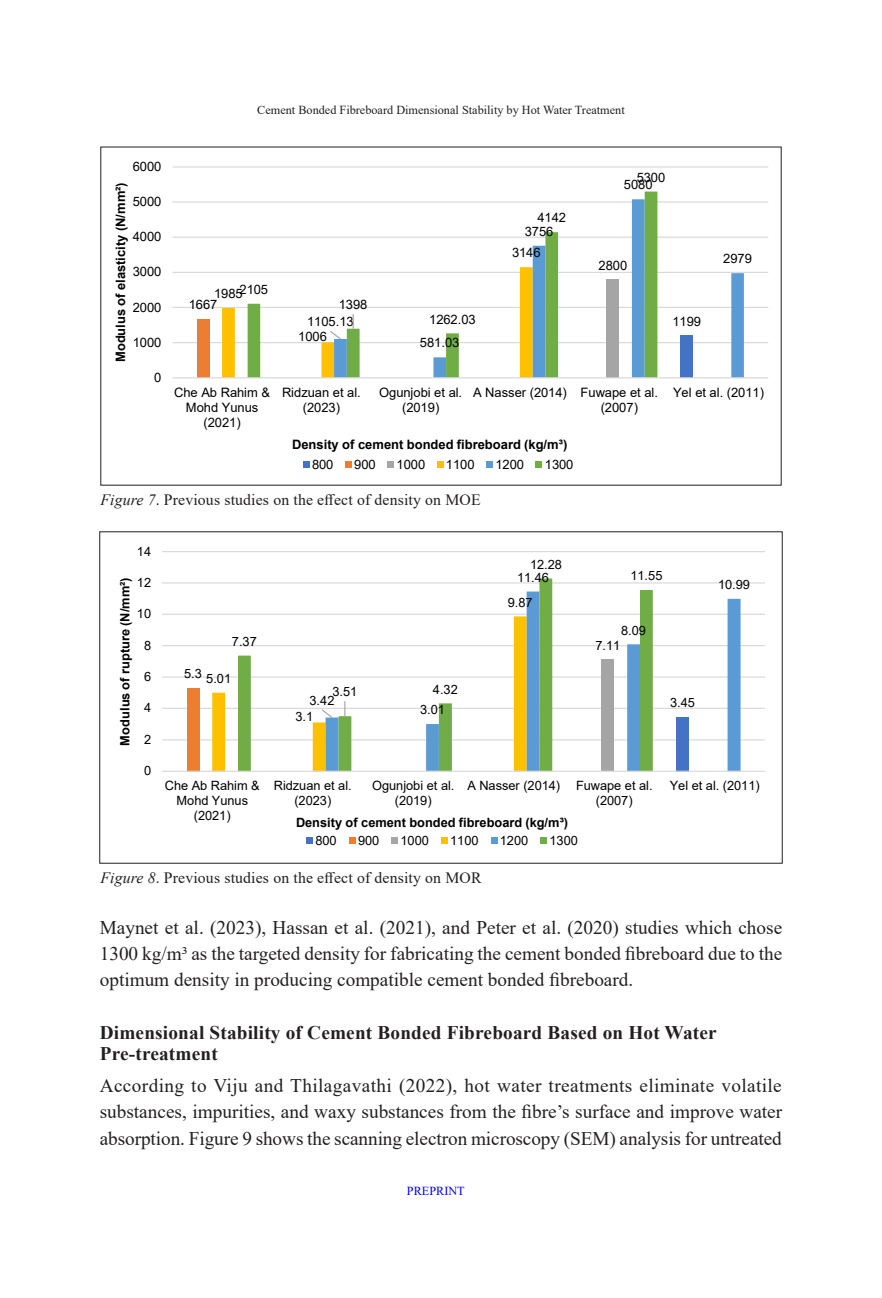
<style>
.page{position:relative;width:882px;height:1298px;background:#fff}
.page>*{position:absolute;margin:0;border:0;box-sizing:border-box;transform-origin:0 0}
.First_para_body_text{font:19.25px/26.2px "Times New Roman";letter-spacing:-.005em;color:#231f20;text-align:justify}
.Last_para_body_text{font:19.25px/26.2px "Times New Roman";color:#231f20;text-align:justify}
.Subhead_2{font:700 19.25px/21px "Times New Roman";letter-spacing:.01em;color:#231f20}
.Body_Table{font:15.75px "Times New Roman";letter-spacing:.01em;color:#231f20}
.t1{font:12.95px/14.9px "Arial";letter-spacing:-.005em;color:#000;text-align:center}
.t2{font:700 12.95px/19.8px "Arial";color:#000}
.t3{font:12.78px/14.7px "Arial";letter-spacing:-.005em;color:#000;text-align:center}
.t4{font:700 12.78px/17.5px "Arial";color:#000}
.t5{font:12.25px "Times New Roman";color:#231f20}
.t6{font:12.25px "Times New Roman";color:#00f}
.s1{font-weight:400}
.s2{font-style:italic}
</style>
<div class="page">
<hr style="left:173px;top:342px;width:595px;height:1px;background:#d9d9d9">
<hr style="left:173px;top:307px;width:595px;height:1px;background:#d9d9d9">
<hr style="left:173px;top:272px;width:595px;height:1px;background:#d9d9d9">
<hr style="left:173px;top:237px;width:595px;height:1px;background:#d9d9d9">
<hr style="left:173px;top:201px;width:595px;height:2px;background:#d9d9d9">
<hr style="left:173px;top:166px;width:595px;height:2px;background:#d9d9d9">
<div style="left:197px;top:319px;width:13px;height:59px;background:#ed7d31"></div>
<svg style="left:657px;top:199px;width:87px;height:178px"></svg>
<svg style="left:248px;top:192px;width:409px;height:185px"></svg>
<hr style="left:173px;top:377px;width:595px;height:1px;background:#d9d9d9">
<svg style="left:222px;top:267px;width:311px;height:111px"></svg>
<div style="left:303px;top:461px;width:6px;height:7px;background:#4472c4"></div>
<div style="left:345px;top:461px;width:7px;height:7px;background:#ed7d31"></div>
<div style="left:387px;top:461px;width:7px;height:7px;background:#a5a5a5"></div>
<div style="left:437px;top:461px;width:6px;height:7px;background:#ffc000"></div>
<div style="left:486px;top:461px;width:7px;height:7px;background:#5b9bd5"></div>
<div style="left:536px;top:461px;width:6px;height:7px;background:#70ad47"></div>
<hr style="left:162px;top:739px;width:603px;height:1px;background:#d9d9d9">
<hr style="left:162px;top:708px;width:603px;height:1px;background:#d9d9d9">
<hr style="left:162px;top:676px;width:603px;height:2px;background:#d9d9d9">
<hr style="left:162px;top:645px;width:603px;height:1px;background:#d9d9d9">
<hr style="left:162px;top:614px;width:603px;height:1px;background:#d9d9d9">
<hr style="left:162px;top:582px;width:603px;height:1px;background:#d9d9d9">
<hr style="left:162px;top:551px;width:603px;height:1px;background:#d9d9d9">
<div style="left:187px;top:688px;width:12px;height:83px;background:#ed7d31"></div>
<svg style="left:212px;top:676px;width:26px;height:95px"></svg>
<svg style="left:653px;top:598px;width:88px;height:173px"></svg>
<svg style="left:238px;top:578px;width:415px;height:193px"></svg>
<hr style="left:162px;top:771px;width:603px;height:1px;background:#d9d9d9">
<svg style="left:320px;top:708px;width:14px;height:11px"></svg>
<svg style="left:344px;top:701px;width:1px;height:15px"></svg>
<div style="left:306px;top:837px;width:7px;height:7px;background:#4472c4"></div>
<div style="left:349px;top:837px;width:6px;height:7px;background:#ed7d31"></div>
<div style="left:392px;top:837px;width:6px;height:7px;background:#a5a5a5"></div>
<div style="left:441px;top:837px;width:7px;height:7px;background:#ffc000"></div>
<div style="left:491px;top:837px;width:6px;height:7px;background:#5b9bd5"></div>
<div style="left:541px;top:837px;width:6px;height:7px;background:#70ad47"></div>
<p class="t5" style="left:257px;top:101px;width:369px">Cement Bonded Fibreboard Dimensional Stability by Hot Water Treatment</p>
<p class="t1" style="left:133px;top:159px;width:30px">6000</p>
<p class="t2" style="left:111px;top:362px;width:182px;rotate:-90deg">Modulus of elasticity (N/mm²)</p>
<p class="t1" style="left:133px;top:194px;width:30px">5000</p>
<p class="t1" style="left:133px;top:229px;width:30px">4000</p>
<p class="t1" style="left:133px;top:264px;width:30px">3000</p>
<p class="t1" style="left:133px;top:299px;width:30px">2000</p>
<p class="t1" style="left:133px;top:335px;width:30px">1000</p>
<p class="t1" style="left:154px;top:370px;width:9px">0</p>
<p class="t1" style="left:240px;top:282px;width:30px">2105</p>
<p class="t1" style="left:214px;top:286px;width:30px">1985</p>
<p class="t1" style="left:189px;top:297px;width:30px">1667</p>
<p class="t1" style="left:339px;top:297px;width:30px">1398</p>
<p class="t1" style="left:307px;top:314px;width:48px">1105.13</p>
<p class="t1" style="left:298px;top:329px;width:30px">1006</p>
<p class="t1" style="left:429px;top:311px;width:48px">1262.03</p>
<p class="t1" style="left:420px;top:335px;width:41px">581.03</p>
<p class="t1" style="left:537px;top:210px;width:30px">4142</p>
<p class="t1" style="left:525px;top:224px;width:30px">3756</p>
<p class="t1" style="left:512px;top:245px;width:30px">3146</p>
<p class="t1" style="left:637px;top:170px;width:30px">5300</p>
<p class="t1" style="left:624px;top:177px;width:30px">5080</p>
<p class="t1" style="left:599px;top:257px;width:30px">2800</p>
<p class="t1" style="left:672px;top:314px;width:30px">1199</p>
<p class="t1" style="left:723px;top:251px;width:30px">2979</p>
<p class="t1" style="left:174px;top:385px;width:98px">Che Ab Rahim &amp;<br>Mohd Yunus (2021)</p>
<p class="t1" style="left:282px;top:385px;width:80px">Ridzuan et al. (2023)</p>
<p class="t1" style="left:379px;top:385px;width:85px">Ogunjobi et al. (2019)</p>
<p class="t1" style="left:601px;top:385px;width:59px;text-align:left;text-indent:-128px">A Nasser (2014) Fuwape et al. (2007)</p>
<p class="t1" style="left:673px;top:385px;width:93px">Yel et al. (2011)</p>
<p class="t2" style="left:312px;top:434px;width:257px;text-indent:-20px">Density of cement bonded fibreboard (kg/m³)<br><span class="s1">800</span></p>
<p class="t1" style="left:354px;top:456px;width:23px">900</p>
<p class="t1" style="left:397px;top:456px;width:30px">1000</p>
<p class="t1" style="left:446px;top:456px;width:30px">1100</p>
<p class="t1" style="left:495px;top:456px;width:30px">1200</p>
<p class="t1" style="left:545px;top:456px;width:30px">1300</p>
<p class="Body_Table" style="left:100px;top:489px;width:382px"><span class="s2">Figure 7</span>. Previous studies on the effect of density on MOE</p>
<p class="t3" style="left:137px;top:544px;width:16px">14</p>
<p class="t3" style="left:137px;top:575px;width:16px">12</p>
<p class="t4" style="left:116px;top:745px;width:170px;rotate:-90deg">Modulus of rupture (N/mm²)</p>
<p class="t3" style="left:137px;top:606px;width:16px">10</p>
<p class="t3" style="left:144px;top:638px;width:9px">8</p>
<p class="t3" style="left:144px;top:669px;width:9px">6</p>
<p class="t3" style="left:144px;top:700px;width:9px">4</p>
<p class="t3" style="left:144px;top:732px;width:9px">2</p>
<p class="t3" style="left:144px;top:763px;width:9px">0</p>
<p class="t3" style="left:232px;top:634px;width:26px">7.37</p>
<p class="t3" style="left:184px;top:666px;width:19px">5.3</p>
<p class="t3" style="left:206px;top:671px;width:26px">5.01</p>
<p class="t3" style="left:332px;top:684px;width:26px">3.51</p>
<p class="t3" style="left:433px;top:682px;width:26px">4.32</p>
<p class="t3" style="left:310px;top:693px;width:26px">3.42</p>
<p class="t3" style="left:420px;top:702px;width:26px">3.01</p>
<p class="t3" style="left:295px;top:709px;width:19px">3.1</p>
<p class="t3" style="left:530px;top:557px;width:33px">12.28</p>
<p class="t3" style="left:517px;top:570px;width:33px">11.46</p>
<p class="t3" style="left:508px;top:595px;width:26px">9.87</p>
<p class="t3" style="left:630px;top:568px;width:33px">11.55</p>
<p class="t3" style="left:621px;top:623px;width:26px">8.09</p>
<p class="t3" style="left:595px;top:638px;width:26px">7.11</p>
<p class="t3" style="left:670px;top:695px;width:26px">3.45</p>
<p class="t3" style="left:718px;top:577px;width:33px">10.99</p>
<p class="t3" style="left:165px;top:778px;width:96px">Che Ab Rahim &amp;<br>Mohd Yunus (2021)</p>
<p class="t3" style="left:274px;top:778px;width:79px">Ridzuan et al. (2023)</p>
<p class="t3" style="left:372px;top:778px;width:84px">Ogunjobi et al. (2019)</p>
<p class="t3" style="left:596px;top:778px;width:58px;text-align:left;text-indent:-128px">A Nasser (2014) Fuwape et al. (2007)</p>
<p class="t3" style="left:670px;top:778px;width:92px">Yel et al. (2011)</p>
<p class="t4" style="left:315px;top:814px;width:254px;text-indent:-19px">Density of cement bonded fibreboard (kg/m³)<br><span class="s1">800</span></p>
<p class="t3" style="left:358px;top:833px;width:23px">900</p>
<p class="t3" style="left:401px;top:833px;width:30px">1000</p>
<p class="t3" style="left:450px;top:833px;width:30px">1100</p>
<p class="t3" style="left:500px;top:833px;width:30px">1200</p>
<p class="t3" style="left:550px;top:833px;width:30px">1300</p>
<p class="Body_Table" style="left:100px;top:866px;width:383px"><span class="s2">Figure 8</span>. Previous studies on the effect of density on MOR</p>
<p class="Last_para_body_text" style="left:100px;top:913px;width:684px">Maynet et al. (2023), Hassan et al. (2021), and Peter et al. (2020) studies which chose 1300 kg/m³ as the targeted density for fabricating the cement bonded fibreboard due to the optimum density in producing compatible cement bonded fibreboard.</p>
<p class="Subhead_2" style="left:100px;top:1021px;width:618px">Dimensional Stability of Cement Bonded Fibreboard Based on Hot Water<br>Pre-treatment</p>
<p class="First_para_body_text" style="left:100px;top:1072px;width:684px">According to Viju and Thilagavathi (2022), hot water treatments eliminate volatile substances, impurities, and waxy substances from the fibre’s surface and improve water absorption. Figure 9 shows the scanning electron microscopy (SEM) analysis for untreated</p>
<p class="t6" style="left:407px;top:1182px;width:59px">PREPRINT</p>
</div>
